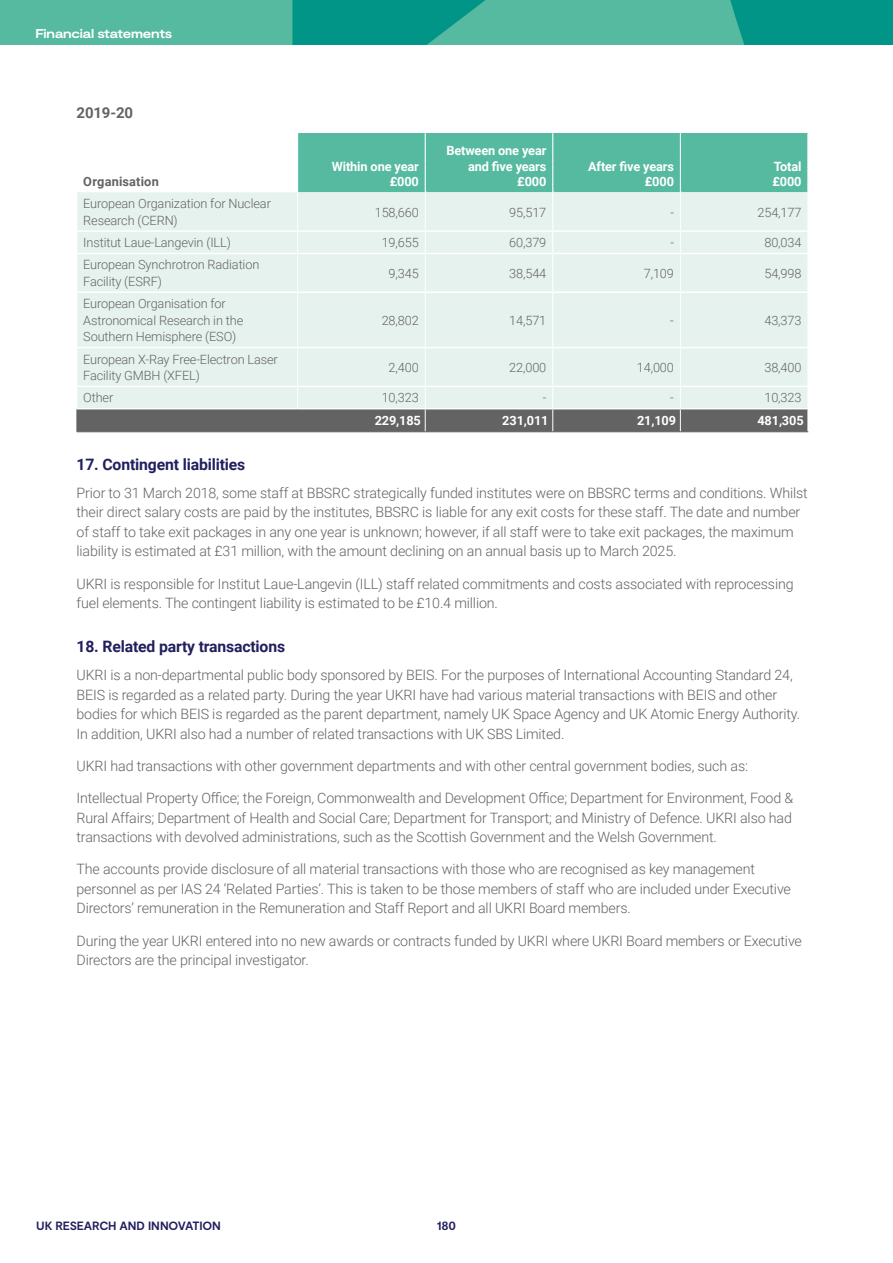
<style>
.page{position:relative;width:893px;height:1263px;background:#fff}
.page>*{position:absolute;margin:0;border:0;box-sizing:border-box;transform-origin:0 0}
.t1{font:700 15.75px "Roboto";letter-spacing:-.01em;color:#211f5e}
.t2{font:700 15px "Roboto";letter-spacing:-.01em;color:#646363}
.t3{font:300 14.25px/19.5px "Roboto";letter-spacing:-.01em;color:#646363}
.t4{font:300 12.75px/16.5px "Roboto";letter-spacing:-.01em;color:#646363}
.t5{font:700 12.75px/15.3px "Roboto";letter-spacing:-.01em;color:#fff;text-align:right}
.t6{font:700 expanded 12.75px "Moderat";letter-spacing:-.015em;color:#fff}
.t7{font:700 12.75px "Roboto";letter-spacing:.015em;color:#646363}
.t8{font:700 12px "Moderat";letter-spacing:-.01em;color:#211f5e}
</style>
<div class="page">
<div style="left:0;top:0;width:893px;height:45px;background:#56baa0"></div>
<svg style="left:292px;top:0;width:601px;height:45px"></svg>
<div style="left:78px;top:192px;width:729px;height:194px;background:#e5f2ed"></div>
<hr style="left:297px;top:192px;width:1px;height:38px;background:#fff">
<hr style="left:425px;top:192px;width:1px;height:38px;background:#fff">
<hr style="left:552px;top:192px;width:1px;height:38px;background:#fff">
<hr style="left:680px;top:192px;width:1px;height:38px;background:#fff">
<svg style="left:297px;top:232px;width:1px;height:21px"></svg>
<svg style="left:425px;top:232px;width:1px;height:21px"></svg>
<svg style="left:552px;top:232px;width:1px;height:21px"></svg>
<svg style="left:680px;top:232px;width:1px;height:21px"></svg>
<svg style="left:807px;top:232px;width:1px;height:20px"></svg>
<hr style="left:297px;top:254px;width:1px;height:37px;background:#fff">
<hr style="left:425px;top:254px;width:1px;height:37px;background:#fff">
<hr style="left:552px;top:254px;width:1px;height:37px;background:#fff">
<hr style="left:680px;top:254px;width:1px;height:37px;background:#fff">
<hr style="left:297px;top:293px;width:1px;height:54px;background:#fff">
<hr style="left:425px;top:293px;width:1px;height:54px;background:#fff">
<hr style="left:552px;top:293px;width:1px;height:54px;background:#fff">
<hr style="left:680px;top:293px;width:1px;height:54px;background:#fff">
<hr style="left:297px;top:348px;width:1px;height:38px;background:#fff">
<hr style="left:425px;top:348px;width:1px;height:38px;background:#fff">
<hr style="left:552px;top:348px;width:1px;height:38px;background:#fff">
<hr style="left:680px;top:348px;width:1px;height:38px;background:#fff">
<svg style="left:77px;top:232px;width:1px;height:21px"></svg>
<hr style="left:77px;top:230px;width:221px;height:2px;background:#fff">
<hr style="left:298px;top:230px;width:127px;height:2px;background:#fff">
<hr style="left:425px;top:230px;width:128px;height:2px;background:#fff">
<hr style="left:553px;top:230px;width:127px;height:2px;background:#fff">
<hr style="left:680px;top:230px;width:127px;height:2px;background:#fff">
<hr style="left:77px;top:253px;width:221px;height:1px;background:#fff">
<hr style="left:298px;top:253px;width:127px;height:1px;background:#fff">
<hr style="left:425px;top:253px;width:128px;height:1px;background:#fff">
<hr style="left:553px;top:253px;width:127px;height:1px;background:#fff">
<hr style="left:680px;top:253px;width:127px;height:1px;background:#fff">
<hr style="left:77px;top:291px;width:221px;height:2px;background:#fff">
<hr style="left:298px;top:291px;width:127px;height:2px;background:#fff">
<hr style="left:425px;top:291px;width:128px;height:2px;background:#fff">
<hr style="left:553px;top:291px;width:127px;height:2px;background:#fff">
<hr style="left:680px;top:291px;width:127px;height:2px;background:#fff">
<hr style="left:77px;top:347px;width:221px;height:1px;background:#fff">
<hr style="left:298px;top:347px;width:127px;height:1px;background:#fff">
<hr style="left:425px;top:347px;width:128px;height:1px;background:#fff">
<hr style="left:553px;top:347px;width:127px;height:1px;background:#fff">
<hr style="left:680px;top:347px;width:127px;height:1px;background:#fff">
<div style="left:298px;top:133px;width:510px;height:60px;background:#56baa0"></div>
<svg style="left:77px;top:387px;width:731px;height:45px;background:#a6aba9"></svg>
<hr style="left:77px;top:431px;width:221px;height:1px;background:#646363">
<p class="t6" style="left:35px;top:26px;width:138px">Financial statements</p>
<p class="t2" style="left:77px;top:102px;width:58px">2019-20</p>
<p class="t7" style="left:83px;top:172px;width:77px">Organisation</p>
<p class="t5" style="left:332px;top:158px;width:89px">Within one year £000</p>
<p class="t5" style="left:446px;top:143px;width:102px">Between one year and five years £000</p>
<p class="t5" style="left:588px;top:158px;width:87px">After five years £000</p>
<p class="t5" style="left:772px;top:158px;width:31px;text-align:left">Total £000</p>
<p class="t4" style="left:83px;top:195px;width:189px">European Organization for Nuclear<br>Research (CERN)</p>
<p class="t4" style="left:375px;top:203px;width:46px">158,660</p>
<p class="t4" style="left:509px;top:203px;width:39px">95,517</p>
<p class="t4" style="left:670px;top:203px;width:5px">-</p>
<p class="t4" style="left:757px;top:203px;width:46px">254,177</p>
<p class="t4" style="left:83px;top:234px;width:149px">Institut Laue-Langevin (ILL)</p>
<p class="t4" style="left:382px;top:234px;width:39px">19,655</p>
<p class="t4" style="left:509px;top:234px;width:39px">60,379</p>
<p class="t4" style="left:670px;top:234px;width:5px">-</p>
<p class="t4" style="left:764px;top:234px;width:39px">80,034</p>
<p class="t4" style="left:83px;top:256px;width:178px">European Synchrotron Radiation<br>Facility (ESRF)</p>
<p class="t4" style="left:389px;top:264px;width:32px">9,345</p>
<p class="t4" style="left:509px;top:264px;width:39px">38,544</p>
<p class="t4" style="left:644px;top:264px;width:32px">7,109</p>
<p class="t4" style="left:764px;top:264px;width:39px">54,998</p>
<p class="t4" style="left:83px;top:295px;width:162px">European Organisation for<br>Astronomical Research in the<br>Southern Hemisphere (ESO)</p>
<p class="t4" style="left:382px;top:311px;width:39px">28,802</p>
<p class="t4" style="left:509px;top:311px;width:39px">14,571</p>
<p class="t4" style="left:670px;top:311px;width:5px">-</p>
<p class="t4" style="left:764px;top:311px;width:39px">43,373</p>
<p class="t4" style="left:83px;top:350px;width:196px">European X-Ray Free-Electron Laser<br>Facility GMBH (XFEL)</p>
<p class="t4" style="left:389px;top:358px;width:32px">2,400</p>
<p class="t4" style="left:509px;top:358px;width:39px">22,000</p>
<p class="t4" style="left:637px;top:358px;width:39px">14,000</p>
<p class="t4" style="left:764px;top:358px;width:39px">38,400</p>
<p class="t4" style="left:83px;top:389px;width:32px">Other</p>
<p class="t4" style="left:382px;top:389px;width:39px">10,323</p>
<p class="t4" style="left:543px;top:389px;width:5px">-</p>
<p class="t4" style="left:670px;top:389px;width:5px">-</p>
<p class="t4" style="left:764px;top:389px;width:39px">10,323</p>
<p class="t5" style="left:375px;top:412px;width:48px">229,185</p>
<p class="t5" style="left:502px;top:412px;width:48px">231,011</p>
<p class="t5" style="left:637px;top:412px;width:41px">21,109</p>
<p class="t5" style="left:757px;top:412px;width:48px">481,305</p>
<p class="t1" style="left:77px;top:453px;width:170px">17. Contingent liabilities</p>
<p class="t3" style="left:77px;top:483px;width:733px">Prior to 31 March 2018, some staff at BBSRC strategically funded institutes were on BBSRC terms and conditions. Whilst their direct salary costs are paid by the institutes, BBSRC is liable for any exit costs for these staff. The date and number of staff to take exit packages in any one year is unknown; however, if all staff were to take exit packages, the maximum liability is estimated at £31 million, with the amount declining on an annual basis up to March 2025.</p>
<p class="t3" style="left:77px;top:573px;width:719px">UKRI is responsible for Institut Laue-Langevin (ILL) staff related commitments and costs associated with reprocessing fuel elements. The contingent liability is estimated to be £10.4 million.</p>
<p class="t1" style="left:77px;top:635px;width:210px">18. Related party transactions</p>
<p class="t3" style="left:77px;top:665px;width:725px">UKRI is a non-departmental public body sponsored by BEIS. For the purposes of International Accounting Standard 24, BEIS is regarded as a related party. During the year UKRI have had various material transactions with BEIS and other bodies for which BEIS is regarded as the parent department, namely UK Space Agency and UK Atomic Energy Authority.<br>In addition, UKRI also had a number of related transactions with UK SBS Limited.</p>
<p class="t3" style="left:77px;top:756px;width:673px">UKRI had transactions with other government departments and with other central government bodies, such as:</p>
<p class="t3" style="left:77px;top:788px;width:718px;text-align:justify">Intellectual Property Office; the Foreign, Commonwealth and Development Office; Department for Environment, Food &amp; Rural Affairs; Department of Health and Social Care; Department for Transport; and Ministry of Defence. UKRI also had transactions with devolved administrations, such as the Scottish Government and the Welsh Government.</p>
<p class="t3" style="left:77px;top:859px;width:716px">The accounts provide disclosure of all material transactions with those who are recognised as key management personnel as per IAS 24 ‘Related Parties’. This is taken to be those members of staff who are included under Executive<br>Directors’ remuneration in the Remuneration and Staff Report and all UKRI Board members.</p>
<p class="t3" style="left:77px;top:930px;width:727px">During the year UKRI entered into no new awards or contracts funded by UKRI where UKRI Board members or Executive<br>Directors are the principal investigator.</p>
<p class="t8" style="left:36px;top:1218px;width:186px">UK RESEARCH AND INNOVATION</p>
<p class="t8" style="left:437px;top:1218px;width:21px">180</p>
</div>
